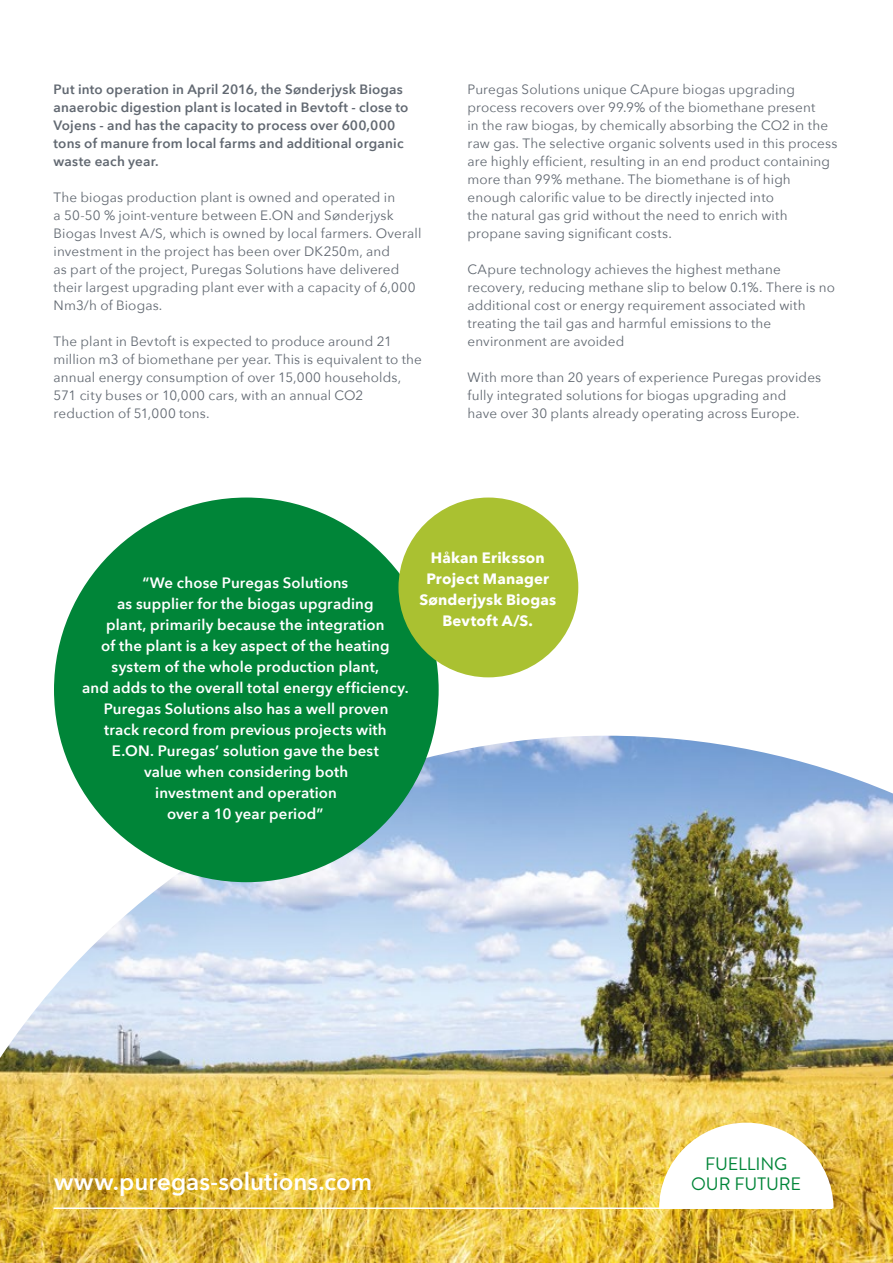
<style>
.page{position:relative;width:893px;height:1263px;background:#fff}
.page>*{position:absolute;margin:0;border:0;box-sizing:border-box;transform-origin:0 0}
.t1{font:600 24px "Avenir Next";color:#fff}
.t2{font:18px "Brandon Grotesque";letter-spacing:-.005em;color:#008538}
.t3{font:600 15px/21px "Avenir Next";letter-spacing:.01em;color:#fff;text-align:center}
.t4{font:700 15px/21px "Avenir Next";letter-spacing:.01em;color:#fff;text-align:center}
.t5{font:13.5px/18px "Avenir Next";letter-spacing:.01em;color:#616871}
.t6{font:600 13.5px/18px "Avenir Next";letter-spacing:.015em;color:#616871}
</style>
<div class="page">
<img style="left:0;top:736px;width:893px;height:527px">
<div style="left:54px;top:497px;width:385px;height:385px;background:#008538;border-radius:50%"></div>
<div style="left:398px;top:497px;width:180px;height:180px;background:#aac131;border-radius:50%"></div>
<svg style="left:659px;top:1123px;width:174px;height:85px"></svg>
<hr style="left:54px;top:1207px;width:778px;height:2px;background:#fff">
<p class="t6" style="left:54px;top:80px;width:356px">Put into operation in April 2016, the Sønderjysk Biogas anaerobic digestion plant is located in Bevtoft - close to Vojens - and has the capacity to process over 600,000 tons of manure from local farms and additional organic waste each year.</p>
<p class="t5" style="left:54px;top:188px;width:369px">The biogas production plant is owned and operated in<br>a 50-50 % joint-venture between E.ON and Sønderjysk Biogas Invest A/S, which is owned by local farmers. Overall investment in the project has been over DK250m, and<br>as part of the project, Puregas Solutions have delivered their largest upgrading plant ever with a capacity of 6,000<br>Nm3/h of Biogas.</p>
<p class="t5" style="left:54px;top:332px;width:370px">The plant in Bevtoft is expected to produce around 21 million m3 of biomethane per year. This is equivalent to the annual energy consumption of over 15,000 households, 571 city buses or 10,000 cars, with an annual CO2 reduction of 51,000 tons.</p>
<p class="t5" style="left:467px;top:80px;width:371px">Puregas Solutions unique CApure biogas upgrading process recovers over 99.9% of the biomethane present<br>in the raw biogas, by chemically absorbing the CO2 in the raw gas. The selective organic solvents used in this process are highly efficient, resulting in an end product containing more than 99% methane. The biomethane is of high enough calorific value to be directly injected into<br>the natural gas grid without the need to enrich with propane saving significant costs.</p>
<p class="t5" style="left:467px;top:260px;width:369px">CApure technology achieves the highest methane recovery, reducing methane slip to below 0.1%. There is no additional cost or energy requirement associated with treating the tail gas and harmful emissions to the environment are avoided</p>
<p class="t5" style="left:467px;top:368px;width:355px">With more than 20 years of experience Puregas provides fully integrated solutions for biogas upgrading and<br>have over 30 plants already operating across Europe.</p>
<p class="t3" style="left:82px;top:572px;width:328px">“We chose Puregas Solutions<br>as supplier for the biogas upgrading<br>plant, primarily because the integration<br>of the plant is a key aspect of the heating system of the whole production plant,<br>and adds to the overall total energy efficiency.<br>Puregas Solutions also has a well proven<br>track record from previous projects with E.ON. Puregas’ solution gave the best<br>value when considering both<br>investment and operation<br>over a 10 year period”</p>
<p class="t4" style="left:419px;top:547px;width:138px">Håkan Eriksson<br>Project Manager<br>Sønderjysk Biogas<br>Bevtoft A/S.</p>
<h2 class="t2" style="left:705px;top:1151px;width:84px">FUELLING</h2>
<h1 class="t1" style="left:54px;top:1160px;width:320px">www.puregas-solutions.com</h1>
<h2 class="t2" style="left:691px;top:1171px;width:111px">OUR FUTURE</h2>
</div>
